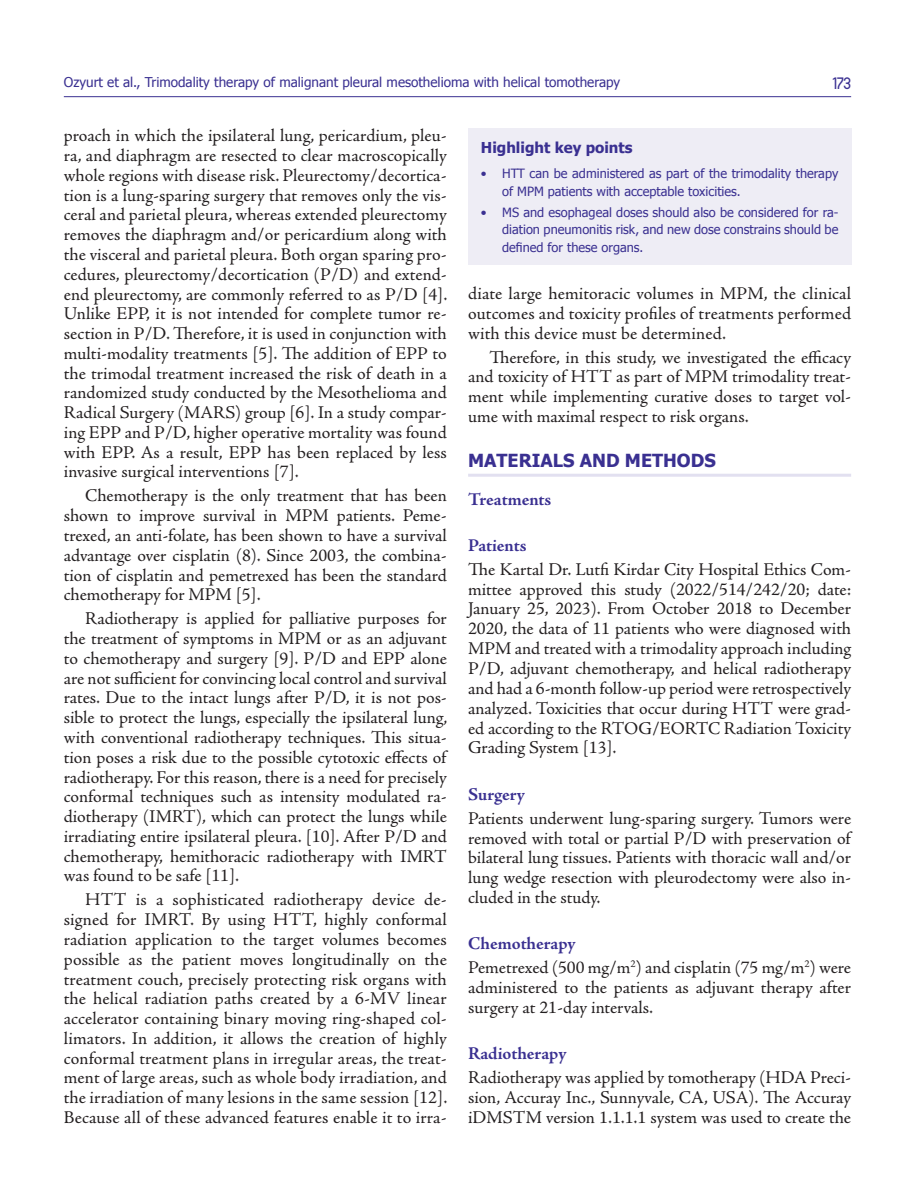
<style>
.page{position:relative;width:915px;height:1191px;background:#fff}
.page>*{position:absolute;margin:0;border:0;box-sizing:border-box;transform-origin:0 0}
._01__Yazı_Metni_NCI{font:18px/19.8px "Adobe Jenson Pro";color:#231f20;text-align:justify}
.Ikinci_Arabaslik{font:700 18px "Adobe Jenson Pro";letter-spacing:-.005em;color:#3a3091}
._06__Yazı_Konu_Basli{font:700 18px "Tahoma";color:#3a3091}
.t1{font:500 16.5px "Circula";color:#3a3091}
._05__Özet_Yazısı_NCI{font:700 15px "Tahoma";color:#3a3091}
.t2{font:13.5px "Tahoma";color:#3a3091}
._05__Özet_Yazısı_NCI-2{font:12.75px/17.2px "Tahoma";color:#3a3091}
</style>
<div class="page">
<hr style="left:64px;top:96px;width:786px;height:1px;background:#3a3091">
<hr style="left:468px;top:474px;width:382px;height:3px;background:#e2e0f0">
<div style="left:468px;top:128px;width:382px;height:136px;background:#eeedf5"></div>
<p class="t2" style="left:64px;top:73px;width:557px">Ozyurt et al., Trimodality therapy of malignant pleural mesothelioma with helical tomotherapy</p>
<p class="t1" style="left:832px;top:73px;width:20px">173</p>
<p class="_01__Yazı_Metni_NCI" style="left:64px;top:126px;width:385px">proach in which the ipsilateral lung, pericardium, pleu&shy;ra, and diaphragm are resected to clear macroscopically whole regions with disease risk. Pleurectomy/decortica&shy;tion is a lung-sparing surgery that removes only the vis&shy;ceral and parietal pleura, whereas extended pleurectomy removes the diaphragm and/or pericardium along with the visceral and parietal pleura. Both organ sparing pro&shy;cedures, pleurectomy/decortication (P/D) and extend&shy;end pleurectomy, are commonly referred to as P/D [4].<br>Unlike EPP, it is not intended for complete tumor re&shy;section in P/D. Therefore, it is used in conjunction with multi-modality treatments [5]. The addition of EPP to the trimodal treatment increased the risk of death in a randomized study conducted by the Mesothelioma and Radical Surgery (MARS) group [6]. In a study compar&shy;ing EPP and P/D, higher operative mortality was found with EPP. As a result, EPP has been replaced by less invasive surgical interventions [7].</p>
<p class="_01__Yazı_Metni_NCI" style="left:64px;top:486px;width:384px;text-indent:21px">Chemotherapy is the only treatment that has been shown to improve survival in MPM patients. Peme&shy;trexed, an anti-folate, has been shown to have a survival advantage over cisplatin (8). Since 2003, the combina&shy;tion of cisplatin and pemetrexed has been the standard chemotherapy for MPM [5].</p>
<p class="_01__Yazı_Metni_NCI" style="left:64px;top:609px;width:385px;text-indent:21px">Radiotherapy is applied for palliative purposes for the treatment of symptoms in MPM or as an adjuvant to chemotherapy and surgery [9]. P/D and EPP alone are not sufficient for convincing local control and survival rates. Due to the intact lungs after P/D, it is not pos&shy;sible to protect the lungs, especially the ipsilateral lung, with conventional radiotherapy techniques. This situa&shy;tion poses a risk due to the possible cytotoxic effects of radiotherapy. For this reason, there is a need for precisely conformal techniques such as intensity modulated ra&shy;diotherapy (IMRT), which can protect the lungs while irradiating entire ipsilateral pleura. [10]. After P/D and chemotherapy, hemithoracic radiotherapy with IMRT was found to be safe [11].</p>
<p class="_01__Yazı_Metni_NCI" style="left:64px;top:890px;width:385px;text-indent:21px">HTT is a sophisticated radiotherapy device de&shy;signed for IMRT. By using HTT, highly conformal radiation application to the target volumes becomes possible as the patient moves longitudinally on the treatment couch, precisely protecting risk organs with the helical radiation paths created by a 6-MV linear accelerator containing binary moving ring-shaped col&shy;limators. In addition, it allows the creation of highly conformal treatment plans in irregular areas, the treat&shy;ment of large areas, such as whole body irradiation, and the irradiation of many lesions in the same session [12].<br>Because all of these advanced features enable it to irra-</p>
<p class="_05__Özet_Yazısı_NCI" style="left:480px;top:137px;width:153px">Highlight key points</p>
<p class="_05__Özet_Yazısı_NCI-2" style="left:502px;top:164px;width:337px;text-indent:-21px">• HTT can be administered as part of the trimodality therapy of MPM patients with acceptable toxicities.</p>
<p class="_05__Özet_Yazısı_NCI-2" style="left:502px;top:203px;width:337px;text-align:justify;text-indent:-21px">• MS and esophageal doses should also be considered for ra&shy;diation pneumonitis risk, and new dose constrains should be defined for these organs.</p>
<p class="_01__Yazı_Metni_NCI" style="left:468px;top:283px;width:384px">diate large hemitoracic volumes in MPM, the clinical outcomes and toxicity profiles of treatments performed with this device must be determined.</p>
<p class="_01__Yazı_Metni_NCI" style="left:468px;top:347px;width:384px;text-indent:21px">Therefore, in this study, we investigated the efficacy and toxicity of HTT as part of MPM trimodality treat&shy;ment while implementing curative doses to target vol&shy;ume with maximal respect to risk organs.</p>
<p class="_06__Yazı_Konu_Basli" style="left:468px;top:448px;width:249px">MATERIALS AND METHODS</p>
<p class="Ikinci_Arabaslik" style="left:468px;top:488px;width:85px">Treatments</p>
<p class="Ikinci_Arabaslik" style="left:468px;top:535px;width:60px">Patients</p>
<p class="_01__Yazı_Metni_NCI" style="left:468px;top:559px;width:384px">The Kartal Dr. Lutfi Kirdar City Hospital Ethics Com&shy;mittee approved this study (2022/514/242/20; date:<br>January 25, 2023). From October 2018 to December 2020, the data of 11 patients who were diagnosed with MPM and treated with a trimodality approach including P/D, adjuvant chemotherapy, and helical radiotherapy and had a 6-month follow-up period were retrospectively analyzed. Toxicities that occur during HTT were grad&shy;ed according to the RTOG/EORTC Radiation Toxicity Grading System [13].</p>
<p class="Ikinci_Arabaslik" style="left:468px;top:783px;width:58px">Surgery</p>
<p class="_01__Yazı_Metni_NCI" style="left:468px;top:808px;width:384px">Patients underwent lung-sparing surgery. Tumors were removed with total or partial P/D with preservation of bilateral lung tissues. Patients with thoracic wall and/or lung wedge resection with pleurodectomy were also in&shy;cluded in the study.</p>
<p class="Ikinci_Arabaslik" style="left:468px;top:933px;width:109px">Chemotherapy</p>
<p class="_01__Yazı_Metni_NCI" style="left:468px;top:958px;width:384px">Pemetrexed (500 mg/m<sup>2</sup>) and cisplatin (75 mg/m<sup>2</sup>) were administered to the patients as adjuvant therapy after surgery at 21-day intervals.</p>
<p class="Ikinci_Arabaslik" style="left:468px;top:1043px;width:100px">Radiotherapy</p>
<p class="_01__Yazı_Metni_NCI" style="left:468px;top:1068px;width:384px">Radiotherapy was applied by tomotherapy (HDA Preci&shy;sion, Accuray Inc., Sunnyvale, CA, USA). The Accuray iDMSTM version 1.1.1.1 system was used to create the</p>
</div>
